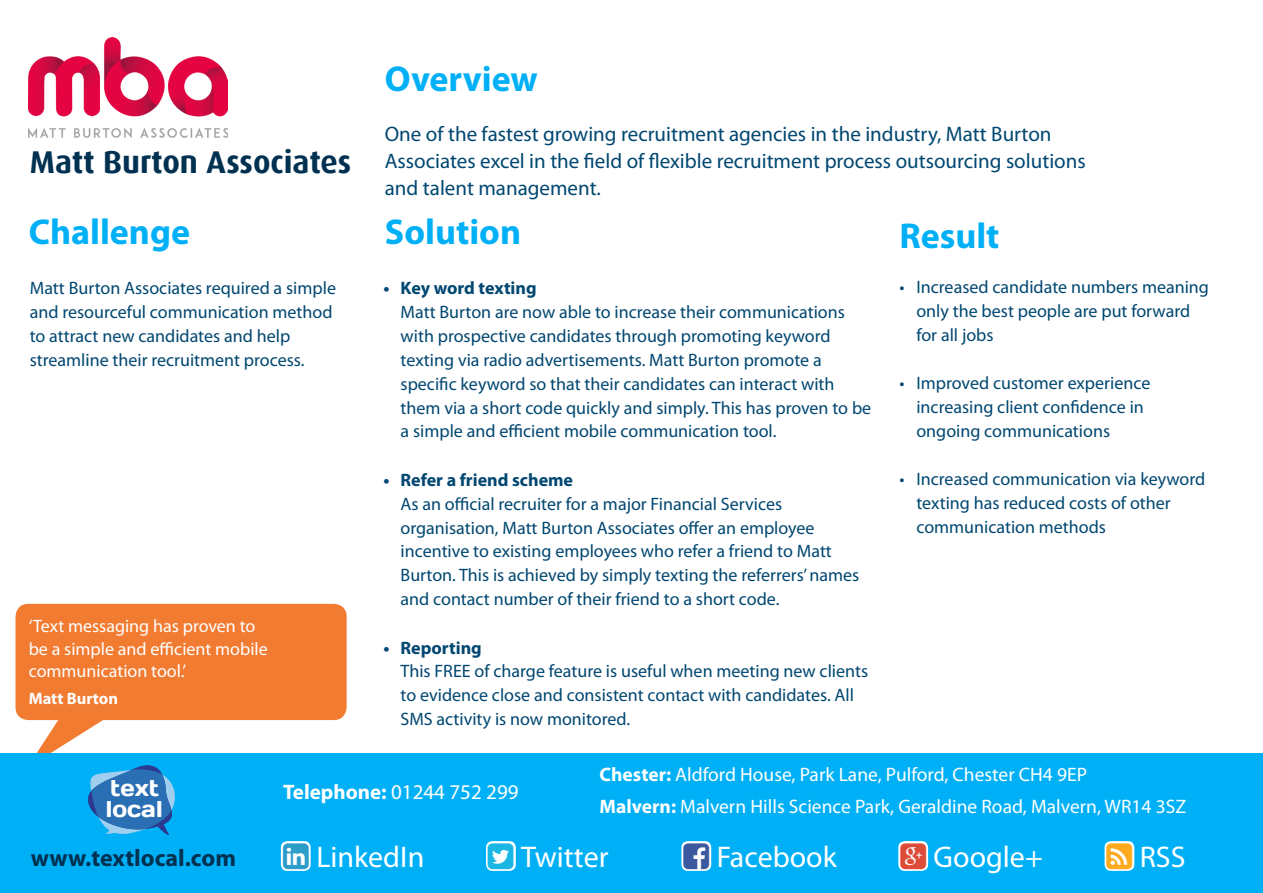
<style>
.page{position:relative;width:1263px;height:893px;background:#fff}
.page>*{position:absolute;margin:0;border:0;box-sizing:border-box;transform-origin:0 0}
.t1{font:700 36px "Myriad Pro";color:#00b0f7}
.t2{font:700 31.5px "Dax";color:#003151}
.t3{font:30px "Myriad Pro";color:#fff}
.t4{font:700 24px "Myriad Pro";color:#003151}
.t5{font:22.8px/20.9px "Days";color:#fff}
.t6{font:21px/27px "Myriad Pro";color:#004771}
.t7{font:21px "Myriad Pro";color:#fff}
.t8{font:19.5px/31.5px "Myriad Pro";color:#fff}
.t9{font:18px/24px "Myriad Pro";color:#004771}
.t10{font:18px/22.5px "Myriad Pro";color:#fff}
.t11{font:700 18px "Myriad Pro";color:#004771}
.t12{font:700 16.5px "Myriad Pro";color:#fff}
.s1{font-weight:700}
</style>
<div class="page">
<div style="left:16px;top:604px;width:331px;height:116px;background:#f17b31;border-radius:13px"></div>
<div style="left:0;top:753px;width:1263px;height:140px;background:#00b0f7"></div>
<svg style="left:28px;top:720px;width:153px;height:115px"></svg>
<div style="left:281px;top:841px;width:30px;height:30px;background:#fff;border-radius:6px"></div>
<div style="left:486px;top:841px;width:30px;height:30px;background:#fff;border-radius:6px"></div>
<div style="left:681px;top:841px;width:30px;height:30px;background:#fff;border-radius:6px"></div>
<div style="left:898px;top:841px;width:30px;height:30px;background:#fff;border-radius:6px"></div>
<div style="left:1104px;top:841px;width:30px;height:30px;background:#fff;border-radius:6px"></div>
<img style="left:29px;top:37px;width:199px;height:100px">
<h2 class="t2" style="left:30px;top:144px;width:323px">Matt Burton Associates</h2>
<h1 class="t1" style="left:385px;top:56px;width:155px">Overview</h1>
<p class="t6" style="left:385px;top:120px;width:702px">One of the fastest growing recruitment agencies in the industry, Matt Burton<br>Associates excel in the field of flexible recruitment process outsourcing solutions and talent management.</p>
<h1 class="t1" style="left:29px;top:209px;width:163px">Challenge</h1>
<h1 class="t1" style="left:385px;top:209px;width:138px">Solution</h1>
<h1 class="t1" style="left:899px;top:212px;width:102px">Result</h1>
<p class="t9" style="left:30px;top:275px;width:308px">Matt Burton Associates required a simple and resourceful communication method to attract new candidates and help streamline their recruitment process.</p>
<p class="t9" style="left:916px;top:275px;width:294px;text-indent:-17px">• Increased candidate numbers meaning only the best people are put forward for all jobs</p>
<p class="t9" style="left:916px;top:371px;width:235px;text-indent:-17px">• Improved customer experience increasing client confidence in ongoing communications</p>
<p class="t9" style="left:916px;top:467px;width:290px;text-indent:-17px">• Increased communication via keyword texting has reduced costs of other communication methods</p>
<p class="t11" style="left:384px;top:276px;width:155px">• Key word texting</p>
<p class="t9" style="left:401px;top:299px;width:472px">Matt Burton are now able to increase their communications with prospective candidates through promoting keyword texting via radio advertisements. Matt Burton promote a specific keyword so that their candidates can interact with them via a short code quickly and simply. This has proven to be a simple and efficient mobile communication tool.</p>
<p class="t11" style="left:384px;top:468px;width:191px">• Refer a friend scheme</p>
<p class="t9" style="left:401px;top:491px;width:460px">As an official recruiter for a major Financial Services organisation, Matt Burton Associates offer an employee incentive to existing employees who refer a friend to Matt Burton. This is achieved by simply texting the referrers’ names and contact number of their friend to a short code.</p>
<p class="t11" style="left:384px;top:636px;width:100px">• Reporting</p>
<p class="t9" style="left:401px;top:659px;width:469px">This FREE of charge feature is useful when meeting new clients to evidence close and consistent contact with candidates. All<br>SMS activity is now monitored.</p>
<p class="t10" style="left:29px;top:615px;width:241px">‘Text messaging has proven to be a simple and efficient mobile communication tool.’</p>
<p class="t12" style="left:29px;top:688px;width:91px">Matt Burton</p>
<p class="t8" style="left:600px;top:758px;width:588px"><span class="s1">Chester:</span> Aldford House, Park Lane, Pulford, Chester CH4 9EP<br><span class="s1">Malvern:</span> Malvern Hills Science Park, Geraldine Road, Malvern, WR14 3SZ</p>
<p class="t5" style="left:106px;top:777px;width:58px">text local</p>
<h3 class="t4" style="left:31px;top:843px;width:207px">www.textlocal.com</h3>
<h3 class="t3" style="left:316px;top:838px;width:109px">LinkedIn</h3>
<h3 class="t3" style="left:521px;top:838px;width:89px">Twitter</h3>
<h3 class="t3" style="left:717px;top:838px;width:122px">Facebook</h3>
<h3 class="t3" style="left:934px;top:838px;width:111px">Google+</h3>
<h3 class="t3" style="left:1140px;top:838px;width:47px">RSS</h3>
<p class="t7" style="left:283px;top:779px;width:237px"><span class="s1">Telephone:</span> 01244 752 299</p>
</div>
